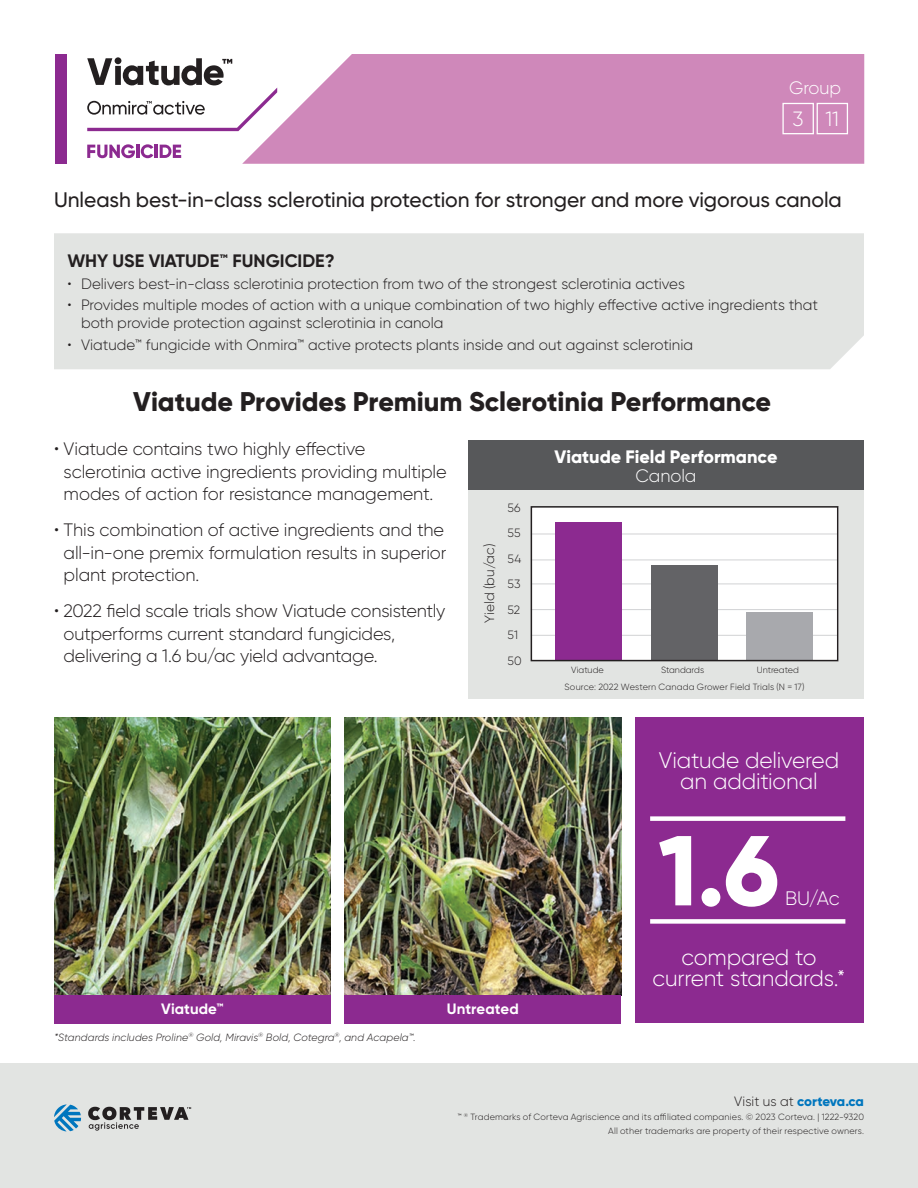
<style>
.page{position:relative;width:918px;height:1188px;background:#fff}
.page>*{position:absolute;margin:0;border:0;box-sizing:border-box;transform-origin:0 0}
.t1{font:800 99px "Gilroy";color:#fff}
.t2{font:800 27px "Gilroy";letter-spacing:-.005em;color:#231f20}
.t3{font:300 22.5px/21px "Gilroy";letter-spacing:-.01em;color:#fff;text-align:center}
.t4{font:500 21px "Gilroy";letter-spacing:-.005em;color:#231f20}
.t5{font:300 20.7px "Gilroy";color:#fff}
.t6{font:300 19.5px "Gilroy";color:#fff}
.t7{font:300 18px/22.5px "Gilroy";letter-spacing:-.01em;color:#231f20}
.t8{font:700 18px "Gilroy";color:#231f20}
.t9{font:800 18px "Gilroy";color:#fff}
.t10{font:300 18px "Gilroy";letter-spacing:-.005em;color:#fff}
.t11{font:300 15px/18px "Gilroy";color:#231f20}
.t12{font:700 15px "Gilroy";letter-spacing:.005em;color:#fff}
.t13{font:800 13.5px "Gilroy";letter-spacing:-.015em;color:#0076be}
.t14{font:300 13.5px "Gilroy";letter-spacing:.01em;color:#231f20}
.t15{font:300 12px/25.5px "Gilroy";letter-spacing:.015em;color:#231f20}
.t16{font:italic 300 10.5px "Gilroy";letter-spacing:.015em;color:#231f20}
.t17{font:300 9px/14.2px "Gilroy";letter-spacing:.015em;color:#231f20;text-align:right}
.t18{font:300 9px "Gilroy";letter-spacing:-.01em;color:#231f20}
.s1{font-weight:300;color:#231f20}
</style>
<div class="page">
<div style="left:0;top:1064px;width:918px;height:124px;background:#e2e4e2"></div>
<div style="left:55px;top:54px;width:11px;height:110px;background:#8c2a90"></div>
<div style="left:242px;top:54px;width:622px;height:110px;background:#cf88ba"></div>
<svg style="left:54px;top:1104px;width:27px;height:27px"></svg>
<svg style="left:88px;top:1107px;width:103px;height:24px"></svg>
<div style="left:54px;top:233px;width:810px;height:136px;background:#e2e4e2"></div>
<svg style="left:87px;top:144px;width:94px;height:14px"></svg>
<svg style="left:87px;top:57px;width:190px;height:74px"></svg>
<div style="left:782px;top:103px;width:32px;height:31px;border:1px solid #fff"></div>
<div style="left:817px;top:103px;width:31px;height:31px;border:1px solid #fff"></div>
<div style="left:468px;top:490px;width:396px;height:209px;background:#e2e4e2"></div>
<div style="left:531px;top:507px;width:307px;height:154px;background:#fff"></div>
<div style="left:468px;top:441px;width:396px;height:49px;background:#57585a"></div>
<hr style="left:531px;top:534px;width:306px;height:1px;background:#d1d2d4">
<hr style="left:531px;top:560px;width:306px;height:1px;background:#d1d2d4">
<hr style="left:531px;top:584px;width:306px;height:1px;background:#d1d2d4">
<hr style="left:531px;top:609px;width:306px;height:1px;background:#d1d2d4">
<hr style="left:531px;top:635px;width:306px;height:1px;background:#d1d2d4">
<div style="left:747px;top:613px;width:66px;height:47px;background:#a8a9ad"></div>
<div style="left:651px;top:565px;width:66px;height:95px;background:#636366"></div>
<div style="left:555px;top:522px;width:66px;height:138px;background:#8c2a90"></div>
<img style="left:54px;top:717px;width:277px;height:278px">
<img style="left:344px;top:717px;width:277px;height:278px">
<div style="left:54px;top:995px;width:277px;height:28px;background:#8c2a90"></div>
<div style="left:344px;top:995px;width:277px;height:28px;background:#8c2a90"></div>
<div style="left:635px;top:717px;width:229px;height:306px;background:#8c2a90"></div>
<div style="left:650px;top:816px;width:195px;height:5px;background:#fff"></div>
<div style="left:650px;top:919px;width:195px;height:5px;background:#fff"></div>
<div style="left:531px;top:506px;width:307px;height:155px;border:2px solid #231f20"></div>
<p class="t10" style="left:789px;top:77px;width:53px">Group</p>
<p class="t5" style="left:793px;top:106px;width:48px">3 11</p>
<p class="t4" style="left:54px;top:187px;width:789px">Unleash best-in-class sclerotinia protection for stronger and more vigorous canola</p>
<p class="t8" style="left:68px;top:250px;width:269px">WHY USE VIATUDE™ FUNGICIDE?</p>
<p class="t11" style="left:68px;top:274px;width:619px">• Delivers best-in-class sclerotinia protection from two of the strongest sclerotinia actives</p>
<p class="t11" style="left:81px;top:296px;width:739px;text-indent:-14px">• Provides multiple modes of action with a unique combination of two highly effective active ingredients that both provide protection against sclerotinia in canola</p>
<p class="t11" style="left:68px;top:335px;width:627px">• Viatude™ fungicide with Onmira™ active protects plants inside and out against sclerotinia</p>
<h2 class="t2" style="left:133px;top:384px;width:639px">Viatude Provides Premium Sclerotinia Performance</h2>
<p class="t7" style="left:64px;top:437px;width:385px;text-indent:-10px">• Viatude contains two highly effective sclerotinia active ingredients providing multiple modes of action for resistance management.</p>
<p class="t7" style="left:64px;top:518px;width:384px;text-indent:-10px">• This combination of active ingredients and the all-in-one premix formulation results in superior plant protection.</p>
<p class="t7" style="left:63px;top:599px;width:383px;text-indent:-9px">• 2022 field scale trials show Viatude consistently outperforms current standard fungicides, delivering a 1.6 bu/ac yield advantage.</p>
<p class="t9" style="left:555px;top:445px;width:224px">Viatude Field Performance</p>
<p class="t10" style="left:635px;top:465px;width:63px">Canola</p>
<p class="t15" style="left:508px;top:495px;width:16px">56<br>55<br>54<br>53<br>52<br>51<br>50</p>
<p class="t14" style="left:481px;top:623px;width:80px;rotate:-90deg">Yield (bu/ac)</p>
<p class="t17" style="left:571px;top:663px;width:34px">Viatude</p>
<p class="t17" style="left:661px;top:663px;width:45px">Standards</p>
<p class="t18" style="left:757px;top:665px;width:44px">Untreated</p>
<p class="t17" style="left:565px;top:680px;width:241px">Source: 2022 Western Canada Grower Field Trials (N = 17)</p>
<p class="t3" style="left:659px;top:749px;width:182px">Viatude delivered an additional</p>
<h1 class="t1" style="left:658px;top:808px;width:123px">1.6</h1>
<p class="t6" style="left:785px;top:887px;width:56px">BU/Ac</p>
<p class="t12" style="left:161px;top:999px;width:64px">Viatude™</p>
<p class="t12" style="left:447px;top:999px;width:73px">Untreated</p>
<p class="t16" style="left:54px;top:1031px;width:363px">*Standards includes Proline<sup>®</sup> Gold, Miravis<sup>®</sup> Bold, Cotegra<sup>®</sup>, and Acapela™.</p>
<p class="t3" style="left:653px;top:947px;width:194px">compared to current standards.*</p>
<p class="t13" style="left:734px;top:1092px;width:131px"><span class="s1">Visit us at</span> corteva.ca</p>
<p class="t17" style="left:457px;top:1109px;width:408px">™ <sup>®</sup> Trademarks of Corteva Agriscience and its affiliated companies. © 2023 Corteva. | 1222-9320<br>All other trademarks are property of their respective owners.</p>
</div>
